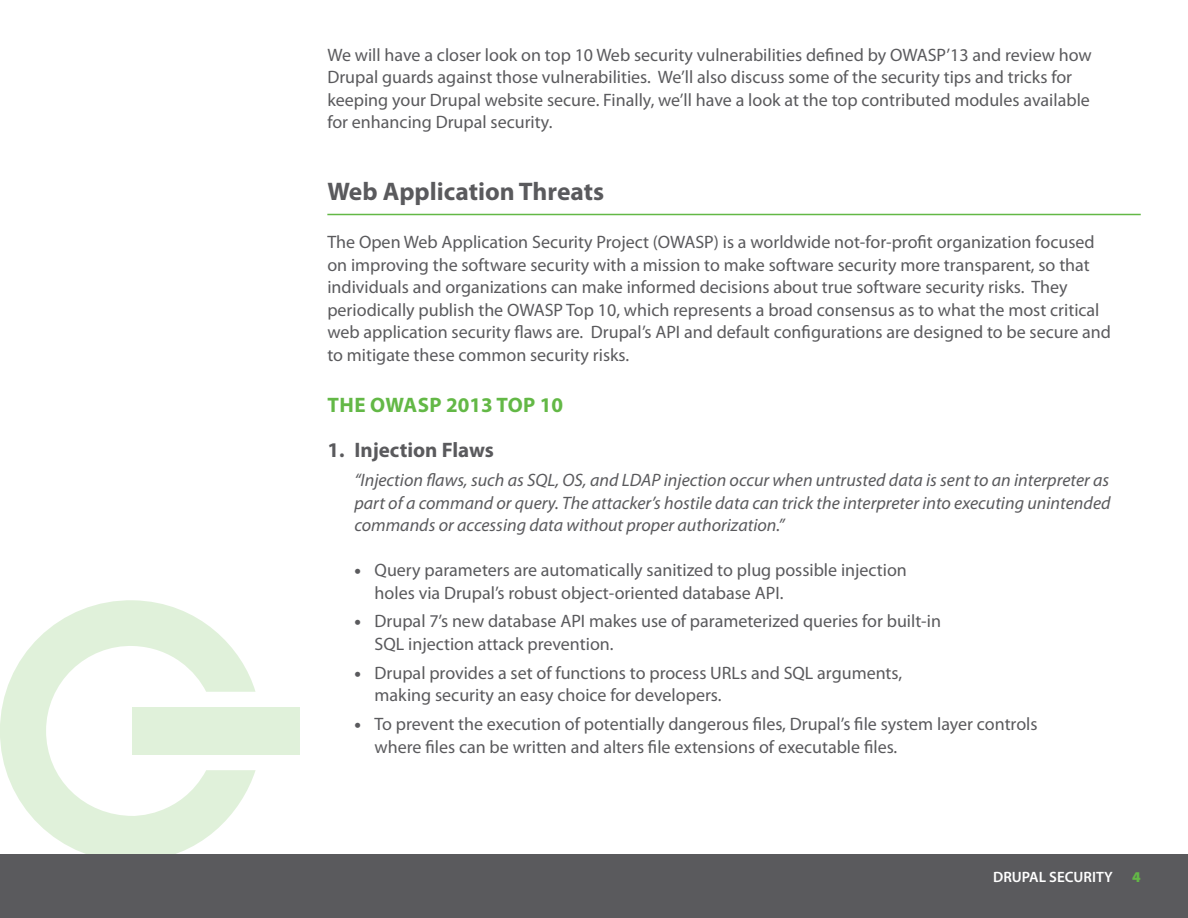
<style>
.page{position:relative;width:1188px;height:918px;background:#fff}
.page>*{position:absolute;margin:0;border:0;box-sizing:border-box;transform-origin:0 0}
.t1{font:700 25.5px "Myriad Pro";color:#5a5a5d}
.t2{font:700 21px "Myriad Pro";letter-spacing:.005em;color:#63b846}
.t3{font:700 21px "Myriad Pro";color:#5a5a5d}
.t4{font:18px/22.5px "Myriad Pro";color:#5a5a5d}
.t5{font:italic 18px/22.5px "Myriad Pro";color:#5a5a5d;text-align:justify}
.t6{font:600 15px "Myriad Pro";color:#fff}
.t7{font:900 15px "Myriad Pro";color:#63b846}
.s1{font-weight:900}
</style>
<div class="page">
<svg style="left:0;top:600px;width:256px;height:254px"></svg>
<div style="left:132px;top:707px;width:167px;height:48px;background:#e0f1da"></div>
<div style="left:0;top:854px;width:1188px;height:64px;background:#5a5a5d"></div>
<hr style="left:327px;top:214px;width:814px;height:1px;background:#63b846">
<p class="t4" style="left:327px;top:44px;width:766px">We will have a closer look on top 10 Web security vulnerabilities defined by OWASP’13 and review how Drupal guards against those vulnerabilities. We’ll also discuss some of the security tips and tricks for keeping your Drupal website secure. Finally, we’ll have a look at the top contributed modules available for enhancing Drupal security.</p>
<h1 class="t1" style="left:327px;top:177px;width:278px">Web Application Threats</h1>
<p class="t4" style="left:327px;top:231px;width:785px">The Open Web Application Security Project (OWASP) is a worldwide not-for-profit organization focused on improving the software security with a mission to make software security more transparent, so that individuals and organizations can make informed decisions about true software security risks. They periodically publish the OWASP Top 10, which represents a broad consensus as to what the most critical web application security flaws are. Drupal’s API and default configurations are designed to be secure and to mitigate these common security risks.</p>
<p class="t2" style="left:328px;top:393px;width:237px">THE OWASP 2013 TOP 10</p>
<p class="t3" style="left:327px;top:438px;width:168px">1. Injection Flaws</p>
<p class="t5" style="left:354px;top:469px;width:758px">“Injection flaws, such as SQL, OS, and LDAP injection occur when untrusted data is sent to an interpreter as part of a command or query. The attacker’s hostile data can trick the interpreter into executing unintended commands or accessing data without proper authorization.”</p>
<p class="t4" style="left:375px;top:559px;width:534px;text-indent:-20px"><span class="s1">•</span> Query parameters are automatically sanitized to plug possible injection holes via Drupal’s robust object-oriented database API.</p>
<p class="t4" style="left:375px;top:611px;width:568px;text-indent:-20px"><span class="s1">•</span> Drupal 7’s new database API makes use of parameterized queries for built-in<br>SQL injection attack prevention.</p>
<p class="t4" style="left:375px;top:662px;width:529px;text-indent:-20px"><span class="s1">•</span> Drupal provides a set of functions to process URLs and SQL arguments, making security an easy choice for developers.</p>
<p class="t4" style="left:375px;top:714px;width:664px;text-indent:-20px"><span class="s1">•</span> To prevent the execution of potentially dangerous files, Drupal’s file system layer controls where files can be written and alters file extensions of executable files.</p>
<p class="t6" style="left:993px;top:869px;width:121px">DRUPAL SECURITY</p>
<p class="t7" style="left:1132px;top:868px;width:10px">4</p>
</div>
